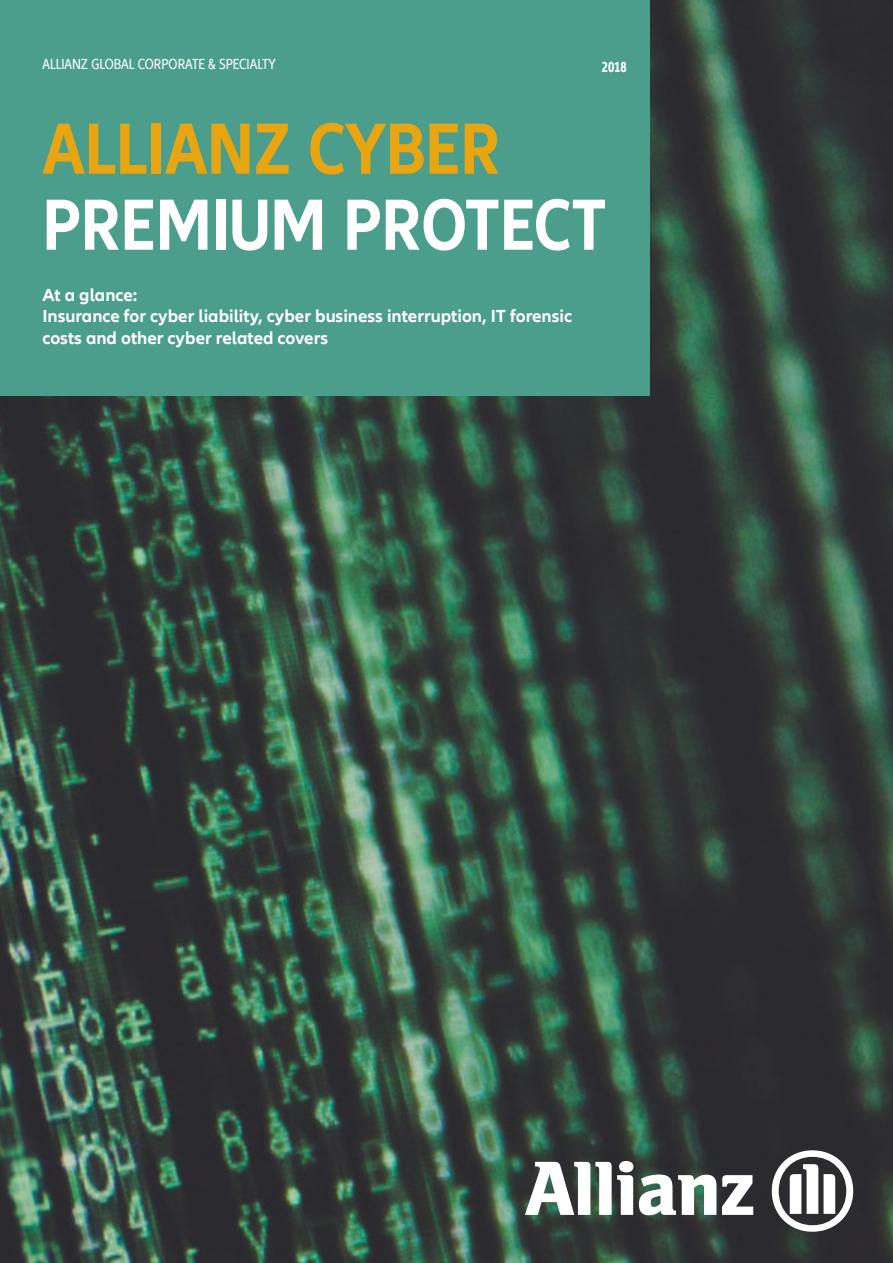
<style>
.page{position:relative;width:893px;height:1263px;background:#fff}
.page>*{position:absolute;margin:0;border:0;box-sizing:border-box;transform-origin:0 0}
.t1{font:700 condensed 75px "Allianz Neo";color:#fff}
.t2{font:700 condensed 75px "Allianz Neo";color:#e7a512}
.t3{font:700 18px/21.6px "Allianz Neo";color:#fff}
.t4{font:condensed 15px "Allianz Neo";color:#fff}
.t5{font:700 condensed 15px "Allianz Neo";color:#fff}
</style>
<div class="page">
<img style="left:0;top:0;width:893px;height:1263px">
<div style="left:0;top:0;width:649px;height:395px;background:#4b9d8c"></div>
<svg style="left:525px;top:1161px;width:108px;height:54px"></svg>
<svg style="left:639px;top:1174px;width:77px;height:41px"></svg>
<svg style="left:722px;top:1175px;width:31px;height:40px"></svg>
<svg style="left:772px;top:1150px;width:81px;height:82px"></svg>
<p class="t4" style="left:43px;top:56px;width:235px">ALLIANZ GLOBAL CORPORATE &amp; SPECIALTY</p>
<p class="t2" style="left:43px;top:105px;width:459px">ALLIANZ CYBER</p>
<p class="t5" style="left:602px;top:58px;width:27px">2018</p>
<p class="t1" style="left:43px;top:181px;width:565px">PREMIUM PROTECT</p>
<p class="t3" style="left:43px;top:284px;width:531px">At a glance:<br>Insurance for cyber liability, cyber business interruption, IT forensic costs and other cyber related covers</p>
</div>
